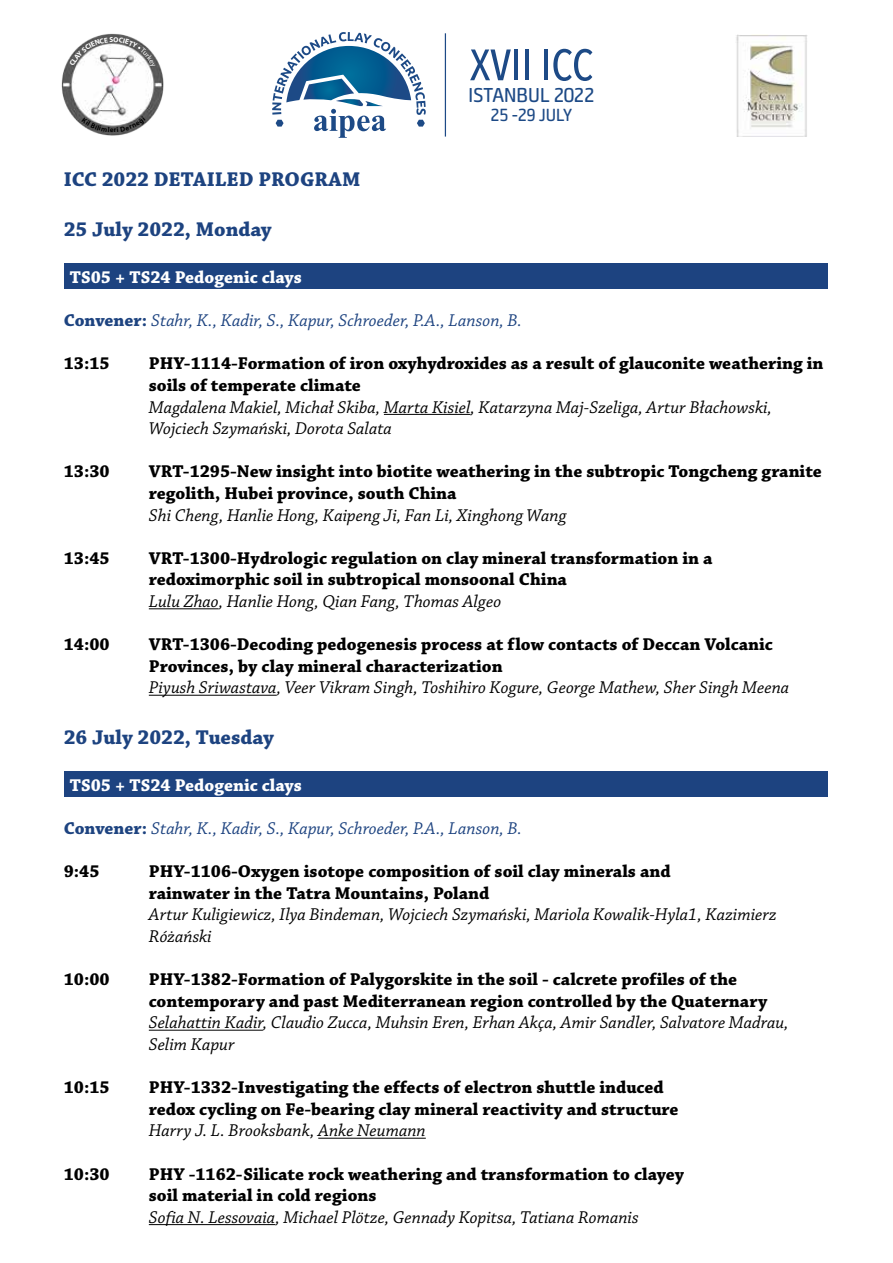
<style>
.page{position:relative;width:893px;height:1263px;background:#fff}
.page>*{position:absolute;margin:0;border:0;box-sizing:border-box;transform-origin:0 0}
.t1{font:22.8px "Neuron";color:#1d4a86}
.t2{font:700 21px "Chaparral Pro";color:#1d4380}
.t3{font:19.95px "Neuron";letter-spacing:-.02em;color:#1d4a86}
.t4{font:700 18px/21.6px "Chaparral Pro";color:#000}
.t5{font:italic 18px/21.6px "Chaparral Pro";color:#000}
.t6{font:italic 18px "Chaparral Pro";color:#1d4380}
.t7{font:700 18px "Chaparral Pro";color:#fff}
.s1{font-weight:700;font-style:normal}
</style>
<div class="page">
<img style="left:61px;top:33px;width:103px;height:103px">
<img style="left:736px;top:35px;width:71px;height:102px">
<svg style="left:272px;top:32px;width:154px;height:106px"></svg>
<hr style="left:445px;top:33px;width:1px;height:104px;background:#1d4a86">
<svg style="left:470px;top:49px;width:41px;height:31px"></svg>
<hr style="left:514px;top:49px;width:4px;height:31px;background:#1d4a86">
<hr style="left:525px;top:49px;width:4px;height:31px;background:#1d4a86">
<hr style="left:544px;top:49px;width:4px;height:31px;background:#1d4a86">
<svg style="left:553px;top:49px;width:39px;height:32px"></svg>
<hr style="left:384px;top:414px;width:87px;height:1px;background:#000">
<hr style="left:149px;top:608px;width:70px;height:1px;background:#000">
<hr style="left:149px;top:695px;width:128px;height:1px;background:#000">
<hr style="left:149px;top:1030px;width:114px;height:1px;background:#000">
<hr style="left:318px;top:1138px;width:108px;height:1px;background:#000">
<hr style="left:149px;top:1224px;width:126px;height:1px;background:#000">
<div style="left:64px;top:264px;width:764px;height:25px;background:#1d4380"></div>
<div style="left:64px;top:771px;width:764px;height:26px;background:#1d4380"></div>
<svg style="left:69px;top:37px;width:86px;height:30px"></svg>
<svg style="left:82px;top:116px;width:64px;height:16px"></svg>
<p class="t1" style="left:468px;top:82px;width:128px">ISTANBUL 2022</p>
<p class="t3" style="left:490px;top:104px;width:83px">25 -29 JULY</p>
<p class="t2" style="left:64px;top:167px;width:298px">ICC 2022 DETAILED PROGRAM</p>
<p class="t2" style="left:64px;top:217px;width:209px">25 July 2022, Monday</p>
<p class="t7" style="left:70px;top:267px;width:234px">TS05 + TS24 Pedogenic clays</p>
<p class="t6" style="left:64px;top:311px;width:459px"><span class="s1">Convener:</span> Stahr, K., Kadir, S., Kapur, Schroeder, P.A., Lanson, B.</p>
<p class="t4" style="left:64px;top:354px;width:47px">13:15</p>
<p class="t4" style="left:149px;top:354px;width:676px">PHY-1114-Formation of iron oxyhydroxides as a result of glauconite weathering in soils of temperate climate</p>
<p class="t5" style="left:149px;top:397px;width:625px">Magdalena Makiel, Michał Skiba, Marta Kisiel, Katarzyna Maj-Szeliga, Artur Błachowski,<br>Wojciech Szymański, Dorota Salata</p>
<p class="t4" style="left:64px;top:462px;width:47px">13:30</p>
<p class="t4" style="left:149px;top:462px;width:674px">VRT-1295-New insight into biotite weathering in the subtropic Tongcheng granite regolith, Hubei province, south China</p>
<p class="t5" style="left:149px;top:505px;width:419px">Shi Cheng, Hanlie Hong, Kaipeng Ji, Fan Li, Xinghong Wang</p>
<p class="t4" style="left:64px;top:548px;width:47px">13:45</p>
<p class="t4" style="left:149px;top:548px;width:565px">VRT-1300-Hydrologic regulation on clay mineral transformation in a redoximorphic soil in subtropical monsoonal China</p>
<p class="t5" style="left:149px;top:591px;width:354px">Lulu Zhao, Hanlie Hong, Qian Fang, Thomas Algeo</p>
<p class="t4" style="left:64px;top:634px;width:47px">14:00</p>
<p class="t4" style="left:149px;top:634px;width:625px">VRT-1306-Decoding pedogenesis process at flow contacts of Deccan Volcanic<br>Provinces, by clay mineral characterization</p>
<p class="t5" style="left:149px;top:678px;width:642px">Piyush Sriwastava, Veer Vikram Singh, Toshihiro Kogure, George Mathew, Sher Singh Meena</p>
<p class="t2" style="left:64px;top:725px;width:212px">26 July 2022, Tuesday</p>
<p class="t7" style="left:70px;top:774px;width:234px">TS05 + TS24 Pedogenic clays</p>
<p class="t6" style="left:64px;top:818px;width:459px"><span class="s1">Convener:</span> Stahr, K., Kadir, S., Kapur, Schroeder, P.A., Lanson, B.</p>
<p class="t4" style="left:64px;top:861px;width:37px">9:45</p>
<p class="t4" style="left:149px;top:861px;width:523px">PHY-1106-Oxygen isotope composition of soil clay minerals and rainwater in the Tatra Mountains, Poland</p>
<p class="t5" style="left:149px;top:905px;width:629px">Artur Kuligiewicz, Ilya Bindeman, Wojciech Szymański, Mariola Kowalik-Hyla1, Kazimierz<br>Różański</p>
<p class="t4" style="left:64px;top:969px;width:47px">10:00</p>
<p class="t4" style="left:149px;top:969px;width:620px">PHY-1382-Formation of Palygorskite in the soil - calcrete profiles of the contemporary and past Mediterranean region controlled by the Quaternary</p>
<p class="t5" style="left:149px;top:1013px;width:641px">Selahattin Kadir, Claudio Zucca, Muhsin Eren, Erhan Akça, Amir Sandler, Salvatore Madrau,<br>Selim Kapur</p>
<p class="t4" style="left:64px;top:1077px;width:47px">10:15</p>
<p class="t4" style="left:149px;top:1077px;width:531px">PHY-1332-Investigating the effects of electron shuttle induced redox cycling on Fe-bearing clay mineral reactivity and structure</p>
<p class="t5" style="left:149px;top:1121px;width:278px">Harry J. L. Brooksbank, Anke Neumann</p>
<p class="t4" style="left:64px;top:1164px;width:47px">10:30</p>
<p class="t4" style="left:149px;top:1164px;width:537px">PHY -1162-Silicate rock weathering and transformation to clayey soil material in cold regions</p>
<p class="t5" style="left:149px;top:1207px;width:491px">Sofia N. Lessovaia, Michael Plötze, Gennady Kopitsa, Tatiana Romanis</p>
</div>
